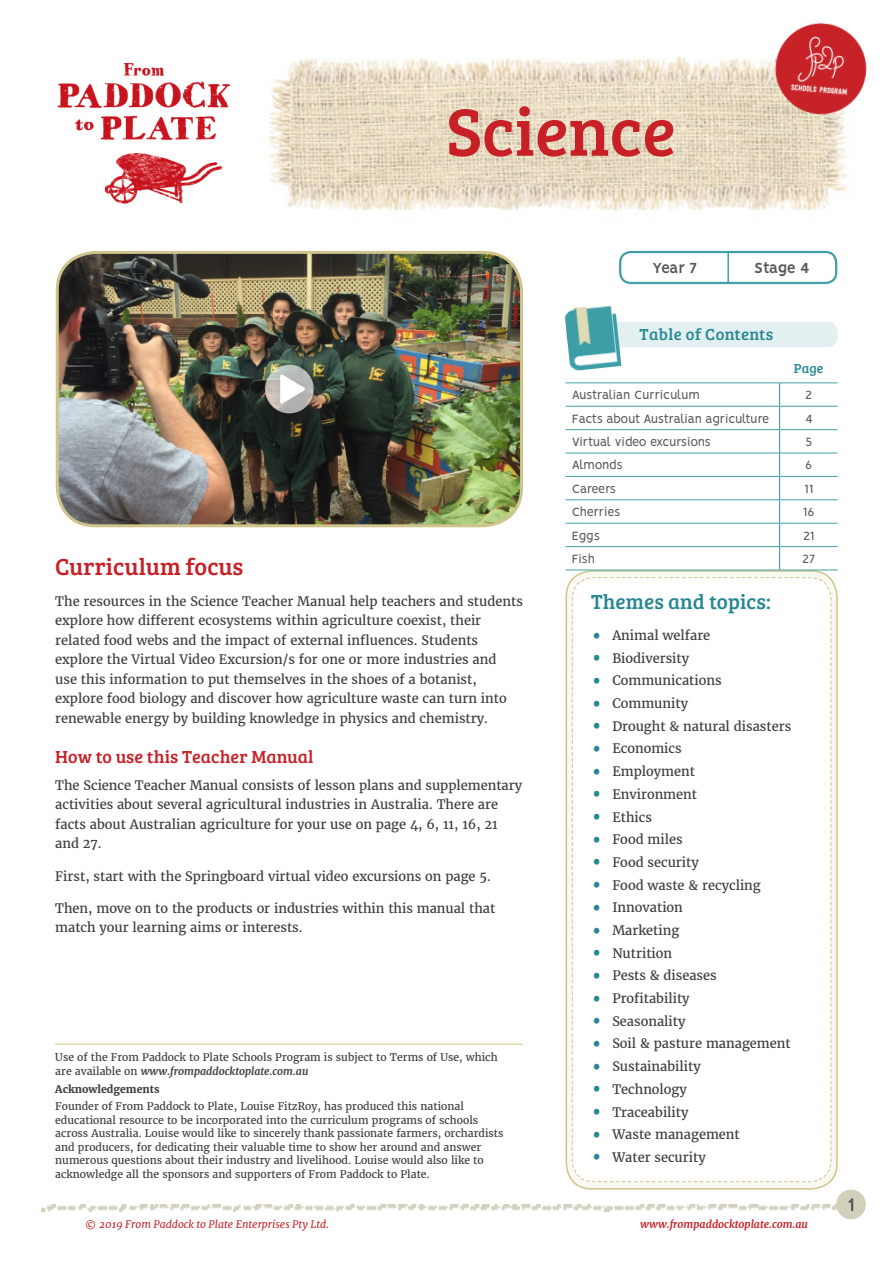
<style>
.page{position:relative;width:893px;height:1263px;background:#fff}
.page>*{position:absolute;margin:0;border:0;box-sizing:border-box;transform-origin:0 0}
.fp2p_Chapter_Open_He{font:69px "Bree Serif";color:#c72127}
.fp2p_B_Head{font:24px "Bree Serif";letter-spacing:.005em;color:#c72127}
.fp2p_C_Head__Column{font:21px "Bree Serif";letter-spacing:.005em;color:#288892}
.t1{font:18.15px "Quickens Rough";color:#3e3e3f}
.fp2p_C_Head{font:18px "Bree Serif";letter-spacing:.005em;color:#c72127}
.fp2p_Toc_Head{font:16.5px "Bree Serif";letter-spacing:.025em;color:#288892}
.t2{font:700 16.5px "Vision";letter-spacing:-.03em;color:#57585a}
.fp2p_Toc_Body{font:13.5px "Vision";letter-spacing:-.02em;color:#57585a}
.fp2p_Toc_Body-2{font:13.5px "Vision";color:#57585a}
.fp2p_Toc_numbers{font:13.5px "Vision";letter-spacing:-.02em;color:#57585a}
.fp2p_Toc_Page_Head{font:13.5px "Bree Serif";color:#288892}
.fp2p_Body{font:12.9px/19.5px "Merriweather";color:#3e3e3f}
.fp2p_Fine_Print__no{font:10.5px/13.5px "Merriweather";color:#3e3e3f}
.fp2p_Fine_Print{font:10.5px/13.5px "Merriweather";color:#3e3e3f}
.t3{font:italic 10.5px "Merriweather";color:#c72127}
.t4{font:italic 700 10.5px "Merriweather";color:#c72127}
.t5{font:700 10.5px "Merriweather";color:#3e3e3f}
.s1{font-weight:700;font-style:italic}
.s2{font-size:27px;color:#288892}
.s3{font-style:normal}
</style>
<div class="page">
<div style="left:566px;top:571px;width:271px;height:618px;background:#f9f8f1;border-radius:26px"></div>
<div style="left:566px;top:570px;width:272px;height:620px;border:2px solid #cfc48c;border-radius:26px"></div>
<div style="left:571px;top:577px;width:261px;height:605px;background:#fff"></div>
<img style="left:42px;top:1204px;width:795px;height:7px">
<img style="left:269px;top:57px;width:578px;height:154px">
<img style="left:57px;top:63px;width:174px;height:141px">
<img style="left:771px;top:22px;width:96px;height:98px">
<div style="left:619px;top:251px;width:218px;height:33px;border:2px solid #429fa8;border-radius:11px"></div>
<img style="left:57px;top:252px;width:464px;height:274px">
<div style="left:56px;top:251px;width:467px;height:276px;border:3px solid #cfc48c;border-radius:38px"></div>
<div style="left:260px;top:359px;width:70px;height:70px;background:#231f20;opacity:.8"></div>
<svg style="left:265px;top:365px;width:49px;height:48px"></svg>
<svg style="left:280px;top:373px;width:26px;height:32px"></svg>
<div style="left:566px;top:322px;width:272px;height:25px;background:#e3f0f2;border-radius:10px"></div>
<div style="left:836px;top:1190px;width:30px;height:29px;background:#d2d0ba;border-radius:50%"></div>
<hr style="left:727px;top:251px;width:2px;height:32px;background:#429fa8">
<hr style="left:566px;top:383px;width:214px;height:1px;background:#429fa8">
<hr style="left:780px;top:383px;width:58px;height:1px;background:#429fa8">
<hr style="left:566px;top:406px;width:213px;height:1px;background:#429fa8">
<hr style="left:780px;top:406px;width:58px;height:1px;background:#429fa8">
<hr style="left:566px;top:429px;width:213px;height:1px;background:#429fa8">
<hr style="left:780px;top:429px;width:58px;height:1px;background:#429fa8">
<hr style="left:566px;top:453px;width:213px;height:1px;background:#429fa8">
<hr style="left:780px;top:453px;width:58px;height:1px;background:#429fa8">
<hr style="left:566px;top:476px;width:213px;height:1px;background:#429fa8">
<hr style="left:780px;top:476px;width:58px;height:1px;background:#429fa8">
<hr style="left:566px;top:499px;width:213px;height:1px;background:#429fa8">
<hr style="left:780px;top:499px;width:58px;height:1px;background:#429fa8">
<hr style="left:566px;top:523px;width:213px;height:1px;background:#429fa8">
<hr style="left:780px;top:523px;width:58px;height:1px;background:#429fa8">
<hr style="left:566px;top:546px;width:213px;height:1px;background:#429fa8">
<hr style="left:780px;top:546px;width:58px;height:1px;background:#429fa8">
<hr style="left:566px;top:570px;width:214px;height:1px;background:#429fa8">
<hr style="left:780px;top:570px;width:58px;height:1px;background:#429fa8">
<svg style="left:779px;top:383px;width:1px;height:187px"></svg>
<img style="left:564px;top:305px;width:57px;height:66px">
<hr style="left:55px;top:1044px;width:468px;height:1px;background:#cfc48c">
<p class="fp2p_Chapter_Open_He" style="left:446px;top:81px;width:231px">Science</p>
<p class="t2" style="left:652px;top:258px;width:46px">Year 7</p>
<p class="t2" style="left:754px;top:258px;width:57px">Stage 4</p>
<p class="fp2p_B_Head" style="left:55px;top:549px;width:190px">Curriculum focus</p>
<p class="fp2p_Body" style="left:55px;top:591px;width:469px">The resources in the Science Teacher Manual help teachers and students explore how different ecosystems within agriculture coexist, their related food webs and the impact of external influences. Students explore the Virtual Video Excursion/s for one or more industries and<br>use this information to put themselves in the shoes of a botanist, explore food biology and discover how agriculture waste can turn into renewable energy by building knowledge in physics and chemistry.</p>
<p class="fp2p_C_Head" style="left:55px;top:743px;width:260px">How to use this Teacher Manual</p>
<p class="fp2p_Body" style="left:55px;top:775px;width:468px">The Science Teacher Manual consists of lesson plans and supplementary activities about several agricultural industries in Australia. There are facts about Australian agriculture for your use on page 4, 6, 11, 16, 21 and 27.</p>
<p class="fp2p_Body" style="left:55px;top:866px;width:437px">First, start with the Springboard virtual video excursions on page 5.</p>
<p class="fp2p_Body" style="left:55px;top:898px;width:441px">Then, move on to the products or industries within this manual that match your learning aims or interests.</p>
<p class="fp2p_Fine_Print" style="left:55px;top:1051px;width:444px">Use of the From Paddock to Plate Schools Program is subject to Terms of Use, which are available on <span class="s1">www.frompaddocktoplate.com.au</span></p>
<p class="t5" style="left:55px;top:1082px;width:106px">Acknowledgements</p>
<p class="fp2p_Fine_Print__no" style="left:55px;top:1100px;width:450px">Founder of From Paddock to Plate, Louise FitzRoy, has produced this national educational resource to be incorporated into the curriculum programs of schools across Australia. Louise would like to sincerely thank passionate farmers, orchardists and producers, for dedicating their valuable time to show her around and answer numerous questions about their industry and livelihood. Louise would also like to acknowledge all the sponsors and supporters of From Paddock to Plate.</p>
<p class="fp2p_Toc_Head" style="left:640px;top:322px;width:135px">Table of Contents</p>
<p class="fp2p_Toc_Page_Head" style="left:794px;top:359px;width:31px">Page</p>
<p class="fp2p_Toc_Body-2" style="left:572px;top:387px;width:130px">Australian Curriculum</p>
<p class="fp2p_Toc_numbers" style="left:805px;top:387px;width:9px">2</p>
<p class="fp2p_Toc_Body" style="left:572px;top:411px;width:199px">Facts about Australian agriculture</p>
<p class="fp2p_Toc_numbers" style="left:805px;top:411px;width:9px">4</p>
<p class="fp2p_Toc_Body" style="left:572px;top:434px;width:140px">Virtual video excursions</p>
<p class="fp2p_Toc_numbers" style="left:805px;top:434px;width:9px">5</p>
<p class="fp2p_Toc_Body" style="left:572px;top:457px;width:52px">Almonds</p>
<p class="fp2p_Toc_numbers" style="left:805px;top:457px;width:9px">6</p>
<p class="fp2p_Toc_Body" style="left:572px;top:481px;width:46px">Careers</p>
<p class="fp2p_Toc_numbers" style="left:804px;top:481px;width:11px">11</p>
<p class="fp2p_Toc_Body-2" style="left:572px;top:504px;width:50px">Cherries</p>
<p class="fp2p_Toc_numbers" style="left:803px;top:504px;width:14px">16</p>
<p class="fp2p_Toc_Body" style="left:572px;top:528px;width:30px">Eggs</p>
<p class="fp2p_Toc_numbers" style="left:803px;top:528px;width:13px">21</p>
<p class="fp2p_Toc_Body" style="left:572px;top:551px;width:25px">Fish</p>
<p class="fp2p_Toc_numbers" style="left:802px;top:551px;width:15px">27</p>
<p class="fp2p_C_Head__Column" style="left:591px;top:587px;width:181px">Themes and topics:</p>
<p class="fp2p_Body" style="left:591px;top:626px;width:121px"><span class="s2">•</span> Animal welfare</p>
<p class="fp2p_Body" style="left:591px;top:648px;width:100px"><span class="s2">•</span> Biodiversity</p>
<p class="fp2p_Body" style="left:591px;top:671px;width:132px"><span class="s2">•</span> Communications</p>
<p class="fp2p_Body" style="left:591px;top:694px;width:99px"><span class="s2">•</span> Community</p>
<p class="fp2p_Body" style="left:591px;top:716px;width:202px"><span class="s2">•</span> Drought &amp; natural disasters</p>
<p class="fp2p_Body" style="left:591px;top:739px;width:92px"><span class="s2">•</span> Economics</p>
<p class="fp2p_Body" style="left:591px;top:762px;width:105px"><span class="s2">•</span> Employment</p>
<p class="fp2p_Body" style="left:591px;top:784px;width:108px"><span class="s2">•</span> Environment</p>
<p class="fp2p_Body" style="left:591px;top:807px;width:62px"><span class="s2">•</span> Ethics</p>
<p class="fp2p_Body" style="left:591px;top:830px;width:93px"><span class="s2">•</span> Food miles</p>
<p class="fp2p_Body" style="left:591px;top:853px;width:109px"><span class="s2">•</span> Food security</p>
<p class="fp2p_Body" style="left:591px;top:875px;width:171px"><span class="s2">•</span> Food waste &amp; recycling</p>
<p class="fp2p_Body" style="left:591px;top:898px;width:93px"><span class="s2">•</span> Innovation</p>
<p class="fp2p_Body" style="left:591px;top:921px;width:90px"><span class="s2">•</span> Marketing</p>
<p class="fp2p_Body" style="left:591px;top:943px;width:83px"><span class="s2">•</span> Nutrition</p>
<p class="fp2p_Body" style="left:591px;top:966px;width:127px"><span class="s2">•</span> Pests &amp; diseases</p>
<p class="fp2p_Body" style="left:591px;top:989px;width:100px"><span class="s2">•</span> Profitability</p>
<p class="fp2p_Body" style="left:591px;top:1011px;width:96px"><span class="s2">•</span> Seasonality</p>
<p class="fp2p_Body" style="left:591px;top:1034px;width:201px"><span class="s2">•</span> Soil &amp; pasture management</p>
<p class="fp2p_Body" style="left:591px;top:1057px;width:111px"><span class="s2">•</span> Sustainability</p>
<p class="fp2p_Body" style="left:591px;top:1079px;width:97px"><span class="s2">•</span> Technology</p>
<p class="fp2p_Body" style="left:591px;top:1102px;width:99px"><span class="s2">•</span> Traceability</p>
<p class="fp2p_Body" style="left:591px;top:1125px;width:150px"><span class="s2">•</span> Waste management</p>
<p class="fp2p_Body" style="left:591px;top:1147px;width:116px"><span class="s2">•</span> Water security</p>
<p class="t3" style="left:85px;top:1218px;width:245px"><span class="s3">©</span> 2019 From Paddock to Plate Enterprises Pty Ltd.</p>
<p class="t4" style="left:640px;top:1218px;width:169px">www.frompaddocktoplate.com.au</p>
<h3 class="t1" style="left:848px;top:1194px;width:8px">1</h3>
</div>
